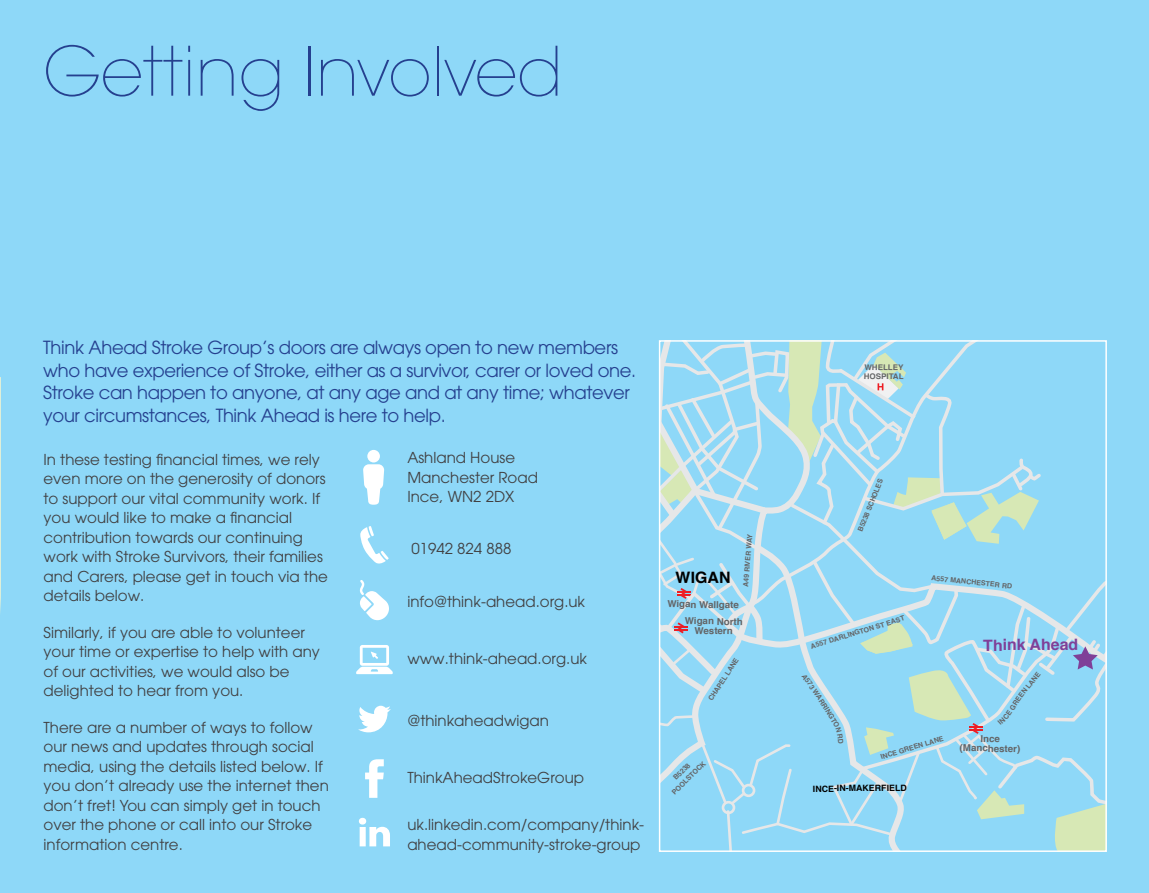
<style>
.page{position:relative;width:1149px;height:893px;background:#fff}
.page>*{position:absolute;margin:0;border:0;box-sizing:border-box;transform-origin:0 0}
.t1{font:200 67.5px "Avant Garde LT";color:#25408f}
.t2{font:18px/22.5px "Avant Garde LT";letter-spacing:-.02em;color:#25408f}
.t3{font:700 15.6px "Helvetica";color:#7f3f98}
.t4{font:700 15.6px "Helvetica";color:#000}
.t5{font:15px/19.5px "Avant Garde LT";color:#414042}
.t6{font:700 9.6px/16.6px "Helvetica";color:#636466}
.t7{font:700 8.7px "Helvetica";color:#000}
.t8{font:700 7.8px/8.7px "Helvetica";color:#636466}
.t9{font:700 7.05px/9.6px "Helvetica";color:#636466;text-align:center}
.t10{font:700 6.9px "Helvetica";color:#636466}
</style>
<div class="page">
<hr style="left:0;top:0;width:1px;height:893px;background:#f3f8e8">
<div style="left:1px;top:0;width:1147px;height:893px;background:#8ed8f8"></div>
<svg style="left:0;top:377px;width:1px;height:413px"></svg>
<svg style="left:365px;top:759px;width:18px;height:39px"></svg>
<svg style="left:358px;top:706px;width:33px;height:26px"></svg>
<svg style="left:359px;top:818px;width:31px;height:28px"></svg>
<svg style="left:360px;top:580px;width:29px;height:40px"></svg>
<svg style="left:360px;top:526px;width:28px;height:38px"></svg>
<svg style="left:356px;top:645px;width:36px;height:29px"></svg>
<svg style="left:363px;top:450px;width:21px;height:55px"></svg>
<svg style="left:659px;top:341px;width:446px;height:510px"></svg>
<h1 class="t1" style="left:43px;top:31px;width:521px">Getting Involved</h1>
<p class="t2" style="left:43px;top:336px;width:594px">Think Ahead Stroke Group’s doors are always open to new members who have experience of Stroke, either as a survivor, carer or loved one.<br>Stroke can happen to anyone, at any age and at any time; whatever your circumstances, Think Ahead is here to help.</p>
<p class="t5" style="left:43px;top:450px;width:286px">In these testing financial times, we rely even more on the generosity of donors to support our vital community work. If you would like to make a financial contribution towards our continuing work with Stroke Survivors, their families and Carers, please get in touch via the details below.</p>
<p class="t5" style="left:43px;top:623px;width:278px">Similarly, if you are able to volunteer your time or expertise to help with any of our activities, we would also be delighted to hear from you.</p>
<p class="t5" style="left:43px;top:718px;width:287px">There are a number of ways to follow our news and updates through social media, using the details listed below. If you don’t already use the internet then don’t fret! You can simply get in touch over the phone or call into our Stroke information centre.</p>
<p class="t5" style="left:407px;top:448px;width:132px">Ashland House<br>Manchester Road<br>Ince, WN2 2DX</p>
<p class="t5" style="left:411px;top:538px;width:101px">01942 824 888</p>
<p class="t5" style="left:407px;top:592px;width:179px">info@think-ahead.org.uk</p>
<p class="t5" style="left:407px;top:649px;width:181px">www.think-ahead.org.uk</p>
<p class="t5" style="left:407px;top:711px;width:143px">@thinkaheadwigan</p>
<p class="t5" style="left:407px;top:768px;width:178px">ThinkAheadStrokeGroup</p>
<p class="t5" style="left:407px;top:815px;width:238px">uk.linkedin.com/company/think&shy;ahead-community-stroke-group</p>
<p class="t4" style="left:675px;top:565px;width:57px">WIGAN</p>
<p class="t9" style="left:740px;top:586px;width:55px;rotate:-85deg">A49 RIVER WAY</p>
<p class="t6" style="left:685px;top:596px;width:59px;text-indent:-18px;rotate:1deg">Wigan Wallgate<br>Wigan North</p>
<p class="t6" style="left:694px;top:622px;width:40px;rotate:1deg">Western</p>
<p class="t9" style="left:705px;top:697px;width:51px;rotate:-57deg">CHAPEL LANE</p>
<p class="t9" style="left:662px;top:784px;width:46px;rotate:-45deg">B5238<br>POOLSTOCK</p>
<p class="t8" style="left:863px;top:363px;width:41px;rotate:1deg">WHELLEY<br>HOSPITAL</p>
<p class="t9" style="left:855px;top:529px;width:58px;rotate:-68deg">B5238 SCHOLES</p>
<p class="t10" style="left:809px;top:641px;width:99px;rotate:-17deg">A557 DARLINGTON ST EAST</p>
<p class="t9" style="left:821px;top:692px;width:19px;rotate:57deg">ARRI</p>
<p class="t10" style="left:931px;top:572px;width:83px;rotate:6deg">A557 MANCHESTER RD</p>
<p class="t3" style="left:982px;top:632px;width:97px">Think Ahead</p>
<p class="t9" style="left:1015px;top:693px;width:32px;rotate:-51deg">EN LANE</p>
<p class="t9" style="left:1003px;top:712px;width:23px;rotate:-56deg">E GRE</p>
<p class="t10" style="left:879px;top:751px;width:67px;rotate:-17deg">INCE GREEN LANE</p>
<p class="t7" style="left:812px;top:781px;width:96px">INCE-IN-MAKERFIELD</p>
<p class="t6" style="left:959px;top:733px;width:62px;line-height:9.6px;text-align:center;rotate:1deg">Ince (Manchester)</p>
</div>
